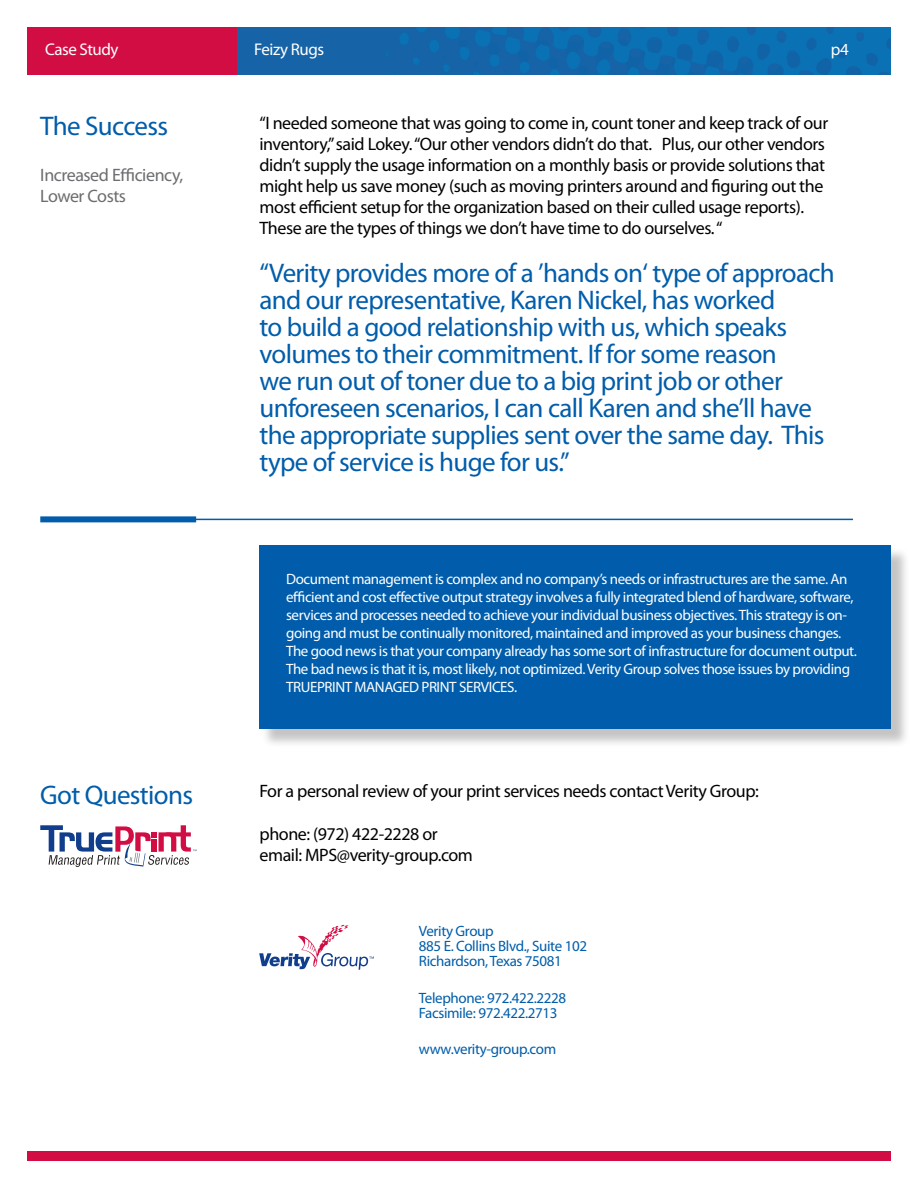
<style>
.page{position:relative;width:918px;height:1188px;background:#fff}
.page>*{position:absolute;margin:0;border:0;box-sizing:border-box;transform-origin:0 0}
.Category{font:27px/27px "Myriad Pro";letter-spacing:-.025em;color:#015dab}
.Main_Text{font:18px/21px "Myriad Pro";letter-spacing:-.025em;color:#000}
.Category_Comments{font:18px/21.6px "Myriad Pro";letter-spacing:-.025em;color:#6c6d70}
.Header_-_Inner_Pages{font:16.95px "Myriad Pro";letter-spacing:-.03em;color:#fff}
.t1{font:15px/18px "Myriad Pro";letter-spacing:-.03em;color:#fff}
.t2{font:15px/15px "Myriad Pro";letter-spacing:-.025em;color:#015dab}
</style>
<div class="page">
<img style="left:236px;top:27px;width:655px;height:47px">
<div style="left:27px;top:27px;width:209px;height:47px;background:#d20d44"></div>
<hr style="left:191px;top:519px;width:662px;height:1px;background:#015dab">
<div style="left:40px;top:516px;width:156px;height:6px;background:#015dab"></div>
<svg style="left:259px;top:925px;width:115px;height:45px"></svg>
<div style="left:27px;top:1152px;width:864px;height:9px;background:#d20d44"></div>
<svg style="left:40px;top:825px;width:157px;height:42px"></svg>
<div style="left:261px;top:548px;width:649px;height:200px;background:#231f20;opacity:.26"></div>
<div style="left:259px;top:545px;width:632px;height:184px;background:#015dab"></div>
<p class="Header_-_Inner_Pages" style="left:45px;top:39px;width:75px">Case Study</p>
<p class="Header_-_Inner_Pages" style="left:254px;top:39px;width:71px">Feizy Rugs</p>
<p class="Header_-_Inner_Pages" style="left:831px;top:39px;width:19px">p4</p>
<p class="Category" style="left:40px;top:112px;width:129px">The Success</p>
<p class="Category_Comments" style="left:40px;top:164px;width:144px">Increased Efficiency,<br>Lower Costs</p>
<p class="Main_Text" style="left:260px;top:112px;width:570px">“I needed someone that was going to come in, count toner and keep track of our inventory,” said Lokey. “Our other vendors didn’t do that. Plus, our other vendors didn’t supply the usage information on a monthly basis or provide solutions that might help us save money (such as moving printers around and figuring out the most efficient setup for the organization based on their culled usage reports).<br>These are the types of things we don’t have time to do ourselves. “</p>
<p class="Category" style="left:260px;top:259px;width:577px">“Verity provides more of a ’hands on‘ type of approach and our representative, Karen Nickel, has worked<br>to build a good relationship with us, which speaks volumes to their commitment. If for some reason<br>we run out of toner due to a big print job or other unforeseen scenarios, I can call Karen and she’ll have the appropriate supplies sent over the same day. This type of service is huge for us.”</p>
<p class="t1" style="left:286px;top:569px;width:572px">Document management is complex and no company’s needs or infrastructures are the same. An efficient and cost effective output strategy involves a fully integrated blend of hardware, software, services and processes needed to achieve your individual business objectives. This strategy is on&shy;going and must be continually monitored, maintained and improved as your business changes.<br>The good news is that your company already has some sort of infrastructure for document output.<br>The bad news is that it is, most likely, not optimized. Verity Group solves those issues by providing TRUEPRINT MANAGED PRINT SERVICES.</p>
<p class="Category" style="left:40px;top:781px;width:154px">Got Questions</p>
<p class="Main_Text" style="left:260px;top:780px;width:501px">For a personal review of your print services needs contact Verity Group:</p>
<p class="Main_Text" style="left:260px;top:823px;width:215px">phone: (972) 422-2228 or email: MPS@verity-group.com</p>
<p class="t2" style="left:419px;top:923px;width:170px">Verity Group<br>885 E. Collins Blvd., Suite 102<br>Richardson, Texas 75081</p>
<p class="t2" style="left:419px;top:990px;width:149px">Telephone: 972.422.2228<br>Facsimile: 972.422.2713</p>
<p class="t2" style="left:419px;top:1042px;width:139px">www.verity-group.com</p>
</div>
